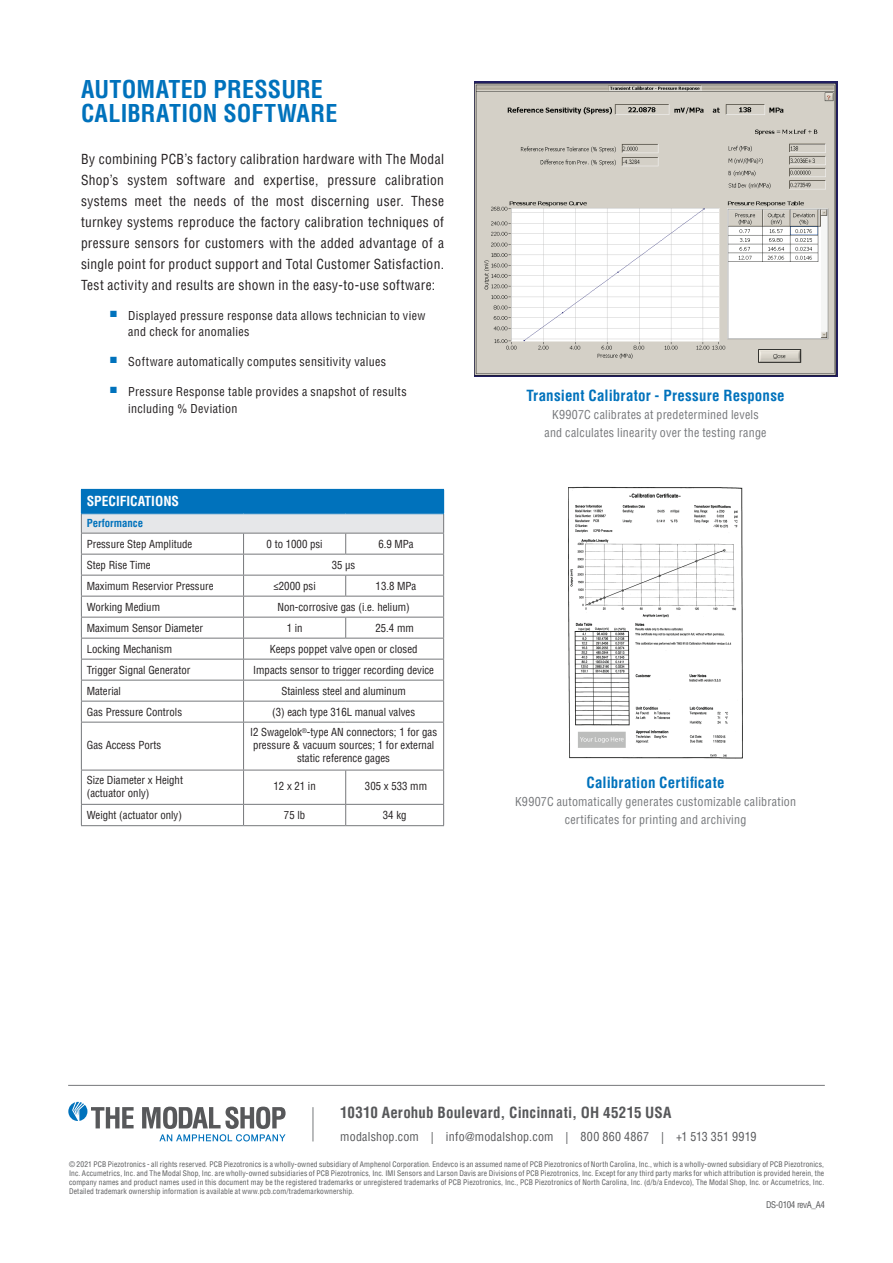
<style>
.page{position:relative;width:893px;height:1263px;background:#fff}
.page>*{position:absolute;margin:0;border:0;box-sizing:border-box;transform-origin:0 0}
.t1{font:700 condensed 24px/24px "Helvetica LT Pro";letter-spacing:.005em;color:#0072bc}
.t2{font:700 condensed 15px "Helvetica LT Pro";letter-spacing:.015em;color:#0072bc}
.t3{font:700 condensed 15px "Helvetica LT Pro";letter-spacing:.01em;color:#57585a}
.t4{font:condensed 13.5px/21px "Helvetica LT Pro";letter-spacing:.025em;color:#231f20;text-align:justify}
.t5{font:700 condensed 13.5px "Helvetica LT Pro";color:#fff}
.t6{font:condensed 12px/16.5px "Helvetica LT Pro";letter-spacing:.03em;color:#231f20}
.t7{font:condensed 12px/18px "Helvetica LT Pro";letter-spacing:.02em;color:#76787b;text-align:center}
.t8{font:condensed 12px "Helvetica LT Pro";letter-spacing:.02em;color:#57585a}
.t9{font:condensed 10.8px/12.9px "Helvetica LT Pro";color:#231f20;text-align:center}
.t10{font:700 condensed 10.8px "Helvetica LT Pro";color:#0072bc}
.t11{font:condensed 9px "Helvetica LT Pro";letter-spacing:-.04em;color:#57585a}
.t12{font:condensed 7.5px/9px "Helvetica LT Pro";letter-spacing:.02em;color:#57585a;text-align:justify}
</style>
<div class="page">
<div style="left:81px;top:489px;width:363px;height:25px;background:#0072bc"></div>
<div style="left:81px;top:514px;width:363px;height:19px;background:#e6e7e9"></div>
<hr style="left:443px;top:770px;width:1px;height:34px;background:#76787b">
<svg style="left:443px;top:805px;width:1px;height:20px"></svg>
<svg style="left:345px;top:534px;width:1px;height:20px"></svg>
<svg style="left:345px;top:576px;width:1px;height:20px"></svg>
<svg style="left:345px;top:618px;width:1px;height:20px"></svg>
<svg style="left:443px;top:514px;width:1px;height:208px"></svg>
<hr style="left:443px;top:722px;width:1px;height:48px;background:#76787b">
<hr style="left:345px;top:770px;width:1px;height:34px;background:#76787b">
<svg style="left:345px;top:805px;width:1px;height:20px"></svg>
<hr style="left:244px;top:617px;width:102px;height:1px;background:#76787b">
<hr style="left:244px;top:770px;width:102px;height:1px;background:#76787b">
<hr style="left:244px;top:804px;width:102px;height:1px;background:#76787b">
<hr style="left:346px;top:617px;width:98px;height:1px;background:#76787b">
<hr style="left:346px;top:770px;width:98px;height:1px;background:#76787b">
<hr style="left:346px;top:804px;width:98px;height:1px;background:#76787b">
<hr style="left:81px;top:554px;width:163px;height:1px;background:#76787b">
<hr style="left:81px;top:575px;width:163px;height:1px;background:#76787b">
<hr style="left:81px;top:596px;width:163px;height:1px;background:#76787b">
<hr style="left:81px;top:617px;width:163px;height:1px;background:#76787b">
<hr style="left:81px;top:638px;width:163px;height:1px;background:#76787b">
<hr style="left:81px;top:659px;width:163px;height:1px;background:#76787b">
<hr style="left:81px;top:680px;width:163px;height:1px;background:#76787b">
<hr style="left:81px;top:701px;width:163px;height:1px;background:#76787b">
<hr style="left:81px;top:722px;width:163px;height:1px;background:#76787b">
<hr style="left:81px;top:722px;width:1px;height:48px;background:#76787b">
<hr style="left:81px;top:770px;width:163px;height:1px;background:#76787b">
<hr style="left:81px;top:770px;width:1px;height:34px;background:#76787b">
<hr style="left:243px;top:770px;width:1px;height:34px;background:#76787b">
<hr style="left:81px;top:804px;width:163px;height:1px;background:#76787b">
<svg style="left:81px;top:805px;width:1px;height:20px"></svg>
<svg style="left:243px;top:805px;width:1px;height:20px"></svg>
<hr style="left:81px;top:825px;width:163px;height:1px;background:#76787b">
<hr style="left:244px;top:825px;width:102px;height:1px;background:#76787b">
<hr style="left:346px;top:825px;width:98px;height:1px;background:#76787b">
<hr style="left:81px;top:533px;width:163px;height:1px;background:#76787b">
<hr style="left:244px;top:533px;width:102px;height:1px;background:#76787b">
<hr style="left:346px;top:533px;width:98px;height:1px;background:#76787b">
<hr style="left:244px;top:596px;width:102px;height:1px;background:#76787b">
<hr style="left:346px;top:596px;width:98px;height:1px;background:#76787b">
<hr style="left:244px;top:638px;width:102px;height:1px;background:#76787b">
<hr style="left:346px;top:638px;width:98px;height:1px;background:#76787b">
<hr style="left:244px;top:659px;width:102px;height:1px;background:#76787b">
<hr style="left:346px;top:659px;width:98px;height:1px;background:#76787b">
<hr style="left:244px;top:680px;width:102px;height:1px;background:#76787b">
<hr style="left:346px;top:680px;width:98px;height:1px;background:#76787b">
<hr style="left:244px;top:701px;width:102px;height:1px;background:#76787b">
<hr style="left:346px;top:701px;width:98px;height:1px;background:#76787b">
<hr style="left:244px;top:722px;width:102px;height:1px;background:#76787b">
<hr style="left:243px;top:722px;width:1px;height:48px;background:#76787b">
<hr style="left:346px;top:722px;width:98px;height:1px;background:#76787b">
<hr style="left:244px;top:554px;width:102px;height:1px;background:#76787b">
<svg style="left:243px;top:533px;width:1px;height:189px"></svg>
<hr style="left:346px;top:554px;width:98px;height:1px;background:#76787b">
<hr style="left:244px;top:575px;width:102px;height:1px;background:#76787b">
<hr style="left:346px;top:575px;width:98px;height:1px;background:#76787b">
<svg style="left:81px;top:514px;width:1px;height:208px"></svg>
<img style="left:475px;top:81px;width:362px;height:296px">
<img style="left:568px;top:486px;width:175px;height:273px">
<hr style="left:68px;top:1085px;width:757px;height:1px;background:#76787b">
<hr style="left:313px;top:1107px;width:1px;height:34px;background:#76787b">
<svg style="left:142px;top:1106px;width:144px;height:35px"></svg>
<svg style="left:68px;top:1102px;width:66px;height:26px"></svg>
<h1 class="t1" style="left:81px;top:77px;width:258px">AUTOMATED PRESSURE<br>CALIBRATION SOFTWARE</h1>
<p class="t4" style="left:81px;top:148px;width:365px">By combining PCB’s factory calibration hardware with The Modal Shop’s system software and expertise, pressure calibration systems meet the needs of the most discerning user. These turnkey systems reproduce the factory calibration techniques of pressure sensors for customers with the added advantage of a single point for product support and Total Customer Satisfaction.<br>Test activity and results are shown in the easy-to-use software:</p>
<h3 class="t6" style="left:128px;top:307px;width:299px;text-indent:-18px"><sup>■</sup> Displayed pressure response data allows technician to view and check for anomalies</h3>
<h3 class="t6" style="left:110px;top:353px;width:277px"><sup>■</sup> Software automatically computes sensitivity values</h3>
<h3 class="t6" style="left:128px;top:383px;width:280px;text-indent:-18px"><sup>■</sup> Pressure Response table provides a snapshot of results including % Deviation</h3>
<h3 class="t5" style="left:87px;top:492px;width:94px">SPECIFICATIONS</h3>
<h3 class="t10" style="left:87px;top:516px;width:58px">Performance</h3>
<h3 class="t9" style="left:87px;top:537px;width:107px">Pressure Step Amplitude</h3>
<h3 class="t9" style="left:267px;top:537px;width:58px">0 to 1000 psi</h3>
<h3 class="t9" style="left:378px;top:537px;width:37px">6.9 MPa</h3>
<h3 class="t9" style="left:87px;top:558px;width:65px">Step Rise Time</h3>
<h3 class="t9" style="left:332px;top:558px;width:25px">35 µs</h3>
<h3 class="t9" style="left:87px;top:579px;width:128px">Maximum Reservior Pressure</h3>
<h3 class="t9" style="left:273px;top:579px;width:44px">≤2000 psi</h3>
<h3 class="t9" style="left:376px;top:579px;width:42px">13.8 MPa</h3>
<h3 class="t9" style="left:87px;top:600px;width:75px">Working Medium</h3>
<h3 class="t9" style="left:277px;top:600px;width:134px">Non-corrosive gas (i.e. helium)</h3>
<h3 class="t9" style="left:87px;top:621px;width:118px">Maximum Sensor Diameter</h3>
<h3 class="t9" style="left:287px;top:621px;width:17px">1 in</h3>
<h3 class="t9" style="left:375px;top:621px;width:40px">25.4 mm</h3>
<h3 class="t9" style="left:87px;top:642px;width:87px">Locking Mechanism</h3>
<h3 class="t9" style="left:270px;top:642px;width:149px">Keeps poppet valve open or closed</h3>
<h3 class="t9" style="left:87px;top:663px;width:105px">Trigger Signal Generator</h3>
<h3 class="t9" style="left:253px;top:663px;width:182px">Impacts sensor to trigger recording device</h3>
<h3 class="t9" style="left:87px;top:684px;width:36px">Material</h3>
<h3 class="t9" style="left:281px;top:684px;width:126px">Stainless steel and aluminum</h3>
<h3 class="t9" style="left:87px;top:705px;width:97px">Gas Pressure Controls</h3>
<h3 class="t9" style="left:272px;top:705px;width:145px">(3) each type 316L manual valves</h3>
<h3 class="t9" style="left:87px;top:739px;width:76px">Gas Access Ports</h3>
<h3 class="t9" style="left:250px;top:726px;width:189px">I2 Swagelok<sup>®</sup>-type AN connectors; 1 for gas pressure &amp; vacuum sources; 1 for external static reference gages</h3>
<h3 class="t9" style="left:87px;top:773px;width:98px;text-align:left">Size Diameter x Height (actuator only)</h3>
<h3 class="t9" style="left:273px;top:780px;width:44px">12 x 21 in</h3>
<h3 class="t9" style="left:365px;top:780px;width:64px">305 x 533 mm</h3>
<h3 class="t9" style="left:87px;top:808px;width:97px">Weight (actuator only)</h3>
<h3 class="t9" style="left:284px;top:808px;width:23px">75 lb</h3>
<h3 class="t9" style="left:383px;top:808px;width:25px">34 kg</h3>
<h2 class="t2" style="left:526px;top:386px;width:260px">Transient Calibrator - Pressure Response</h2>
<h3 class="t7" style="left:544px;top:406px;width:224px">K9907C calibrates at predetermined levels and calculates linearity over the testing range</h3>
<h2 class="t2" style="left:586px;top:773px;width:140px">Calibration Certificate</h2>
<h3 class="t7" style="left:515px;top:793px;width:283px">K9907C automatically generates customizable calibration certificates for printing and archiving</h3>
<h2 class="t3" style="left:340px;top:1103px;width:333px">10310 Aerohub Boulevard, Cincinnati, OH 45215 USA</h2>
<h3 class="t8" style="left:340px;top:1129px;width:418px">modalshop.com | info@modalshop.com | 800 860 4867 | +1 513 351 9919</h3>
<p class="t12" style="left:69px;top:1159px;width:757px">© 2021 PCB Piezotronics - all rights reserved. PCB Piezotronics is a wholly-owned subsidiary of Amphenol Corporation. Endevco is an assumed name of PCB Piezotronics of North Carolina, Inc., which is a wholly-owned subsidiary of PCB Piezotronics, Inc. Accumetrics, Inc. and The Modal Shop, Inc. are wholly-owned subsidiaries of PCB Piezotronics, Inc. IMI Sensors and Larson Davis are Divisions of PCB Piezotronics, Inc. Except for any third party marks for which attribution is provided herein, the company names and product names used in this document may be the registered trademarks or unregistered trademarks of PCB Piezotronics, Inc., PCB Piezotronics of North Carolina, Inc. (d/b/a Endevco), The Modal Shop, Inc. or Accumetrics, Inc.<br>Detailed trademark ownership information is available at www.pcb.com/trademarkownership.</p>
<p class="t11" style="left:766px;top:1199px;width:60px">DS-0104 revA_A4</p>
</div>
